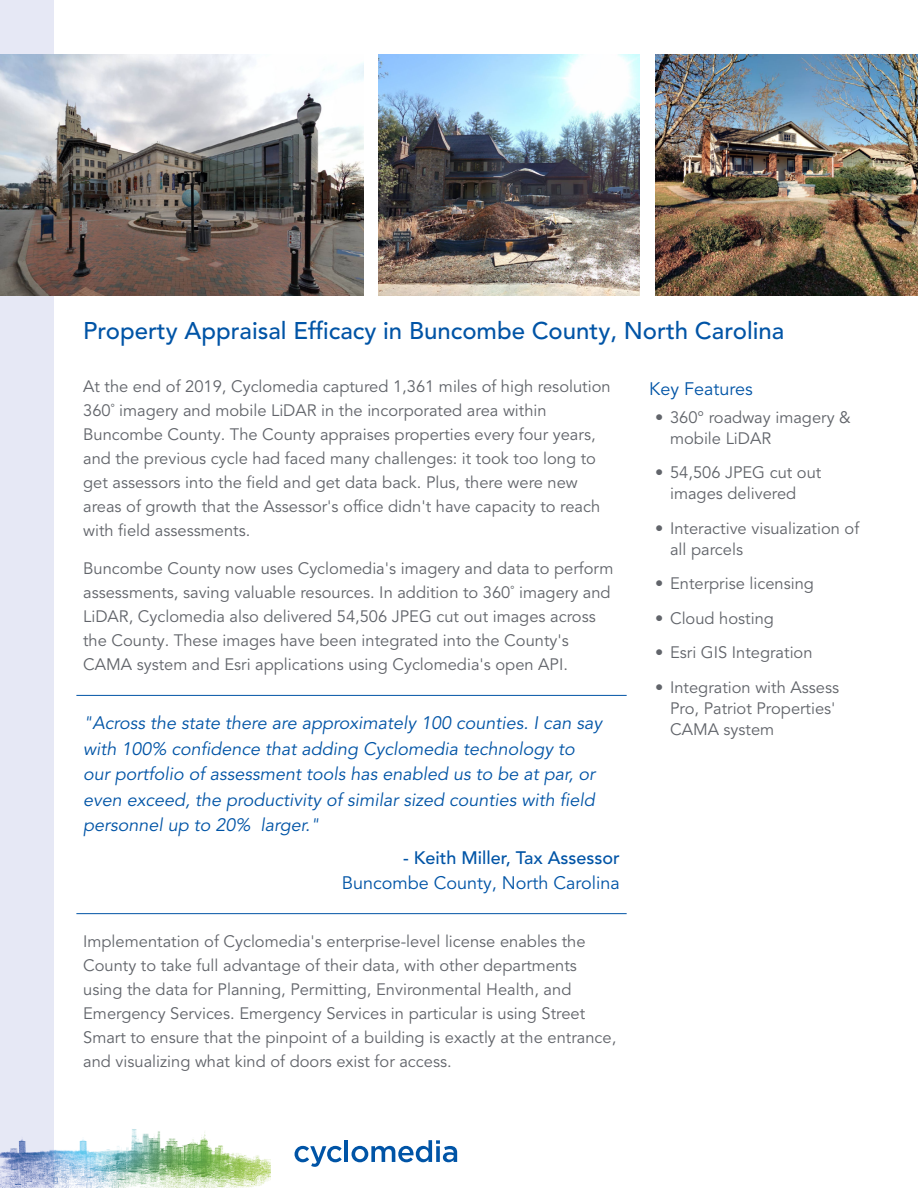
<style>
.page{position:relative;width:918px;height:1188px;background:#fff}
.page>*{position:absolute;margin:0;border:0;box-sizing:border-box;transform-origin:0 0}
.t1{font:500 24px "Avenir LT Pro";color:#0054a6}
.t2{font:italic 18px/25.5px "Avenir LT Pro";color:#0054a6}
.t3{font:18px "Avenir LT Pro";color:#0054a6}
.t4{font:500 18px "Avenir LT Pro";color:#0054a6}
.t5{font:16.5px/24px "Avenir LT Pro";color:#61646a}
</style>
<div class="page">
<div style="left:0;top:0;width:54px;height:1188px;background:#e6e8f5"></div>
<svg style="left:295px;top:1146px;width:47px;height:21px"></svg>
<hr style="left:345px;top:1140px;width:3px;height:22px;background:#0054a6">
<svg style="left:352px;top:1140px;width:105px;height:22px"></svg>
<img style="left:0;top:1129px;width:271px;height:59px">
<img style="left:0;top:54px;width:363px;height:241px">
<img style="left:379px;top:54px;width:260px;height:241px">
<img style="left:655px;top:54px;width:263px;height:241px">
<hr style="left:76px;top:695px;width:551px;height:1px;background:#0054a6">
<hr style="left:76px;top:913px;width:551px;height:1px;background:#0054a6">
<h1 class="t1" style="left:83px;top:317px;width:703px">Property Appraisal Efficacy in Buncombe County, North Carolina</h1>
<p class="t5" style="left:83px;top:375px;width:529px">At the end of 2019, Cyclomedia captured 1,361 miles of high resolution 360˚ imagery and mobile LiDAR in the incorporated area within Buncombe County. The County appraises properties every four years, and the previous cycle had faced many challenges: it took too long to get assessors into the field and get data back. Plus, there were new areas of growth that the Assessor's office didn't have capacity to reach with field assessments.</p>
<p class="t5" style="left:83px;top:557px;width:532px">Buncombe County now uses Cyclomedia's imagery and data to perform assessments, saving valuable resources. In addition to 360˚ imagery and LiDAR, Cyclomedia also delivered 54,506 JPEG cut out images across the County. These images have been integrated into the County's CAMA system and Esri applications using Cyclomedia's open API.</p>
<p class="t2" style="left:83px;top:711px;width:520px">"Across the state there are approximately 100 counties. I can say with 100% confidence that adding Cyclomedia technology to our portfolio of assessment tools has enabled us to be at par, or even exceed, the productivity of similar sized counties with field personnel up to 20% larger."</p>
<p class="t4" style="left:403px;top:847px;width:218px">- Keith Miller, Tax Assessor</p>
<p class="t3" style="left:342px;top:872px;width:280px">Buncombe County, North Carolina</p>
<p class="t5" style="left:83px;top:930px;width:535px">Implementation of Cyclomedia's enterprise-level license enables the County to take full advantage of their data, with other departments using the data for Planning, Permitting, Environmental Health, and Emergency Services. Emergency Services in particular is using Street Smart to ensure that the pinpoint of a building is exactly at the entrance, and visualizing what kind of doors exist for access.</p>
<p class="t3" style="left:649px;top:378px;width:105px">Key Features</p>
<p class="t5" style="left:670px;top:407px;width:182px;line-height:21px;text-indent:-15px">• 360° roadway imagery &amp; mobile LiDAR</p>
<p class="t5" style="left:670px;top:462px;width:153px;line-height:21px;text-indent:-15px">• 54,506 JPEG cut out images delivered</p>
<p class="t5" style="left:670px;top:518px;width:191px;line-height:21px;text-indent:-15px">• Interactive visualization of all parcels</p>
<p class="t5" style="left:655px;top:572px;width:160px">• Enterprise licensing</p>
<p class="t5" style="left:655px;top:606px;width:120px">• Cloud hosting</p>
<p class="t5" style="left:655px;top:641px;width:159px">• Esri GIS Integration</p>
<p class="t5" style="left:670px;top:677px;width:171px;line-height:21px;text-indent:-15px">• Integration with Assess<br>Pro, Patriot Properties'<br>CAMA system</p>
</div>
